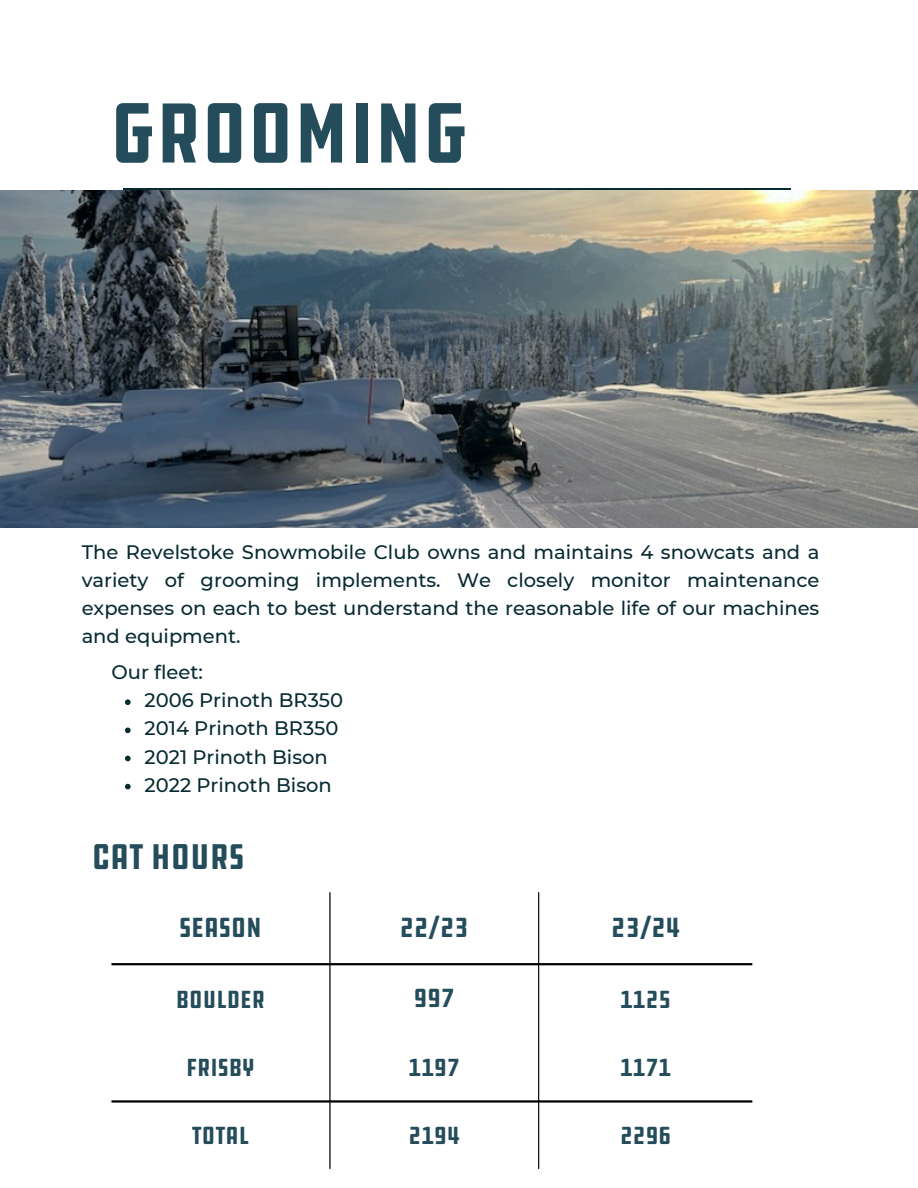
<style>
.page{position:relative;width:918px;height:1188px;background:#fff}
.page>*{position:absolute;margin:0;border:0;box-sizing:border-box;transform-origin:0 0}
.t1{font:condensed 87.45px "DDC Hardware";color:#244c5a}
.t2{font:condensed 36.75px "DDC Hardware";color:#244c5a}
.t3{font:condensed 28.5px "DDC Hardware";color:#244c5a}
.t4{font:condensed 27px "DDC Hardware";color:#244c5a}
.t5{font:condensed 25.5px "DDC Hardware";color:#244c5a}
.t6{font:500 19.5px/28.2px "Montserrat";color:#072b31;text-align:justify}
</style>
<div class="page">
<img style="left:0;top:190px;width:918px;height:338px">
<hr style="left:123px;top:188px;width:667px;height:1px;background:#072b31">
<hr style="left:329px;top:892px;width:2px;height:277px;background:#000">
<hr style="left:538px;top:892px;width:1px;height:277px;background:#000">
<hr style="left:112px;top:963px;width:640px;height:2px;background:#000">
<hr style="left:112px;top:1100px;width:640px;height:3px;background:#000">
<svg style="left:125px;top:699px;width:6px;height:6px"></svg>
<svg style="left:125px;top:728px;width:6px;height:5px"></svg>
<svg style="left:125px;top:756px;width:6px;height:5px"></svg>
<svg style="left:125px;top:784px;width:6px;height:5px"></svg>
<p class="t1" style="left:110px;top:78px;width:360px">GROOMING</p>
<p class="t6" style="left:82px;top:538px;width:739px">The Revelstoke Snowmobile Club owns and maintains 4 snowcats and a variety of grooming implements. We closely monitor maintenance expenses on each to best understand the reasonable life of our machines and equipment.</p>
<p class="t6" style="left:112px;top:658px;width:93px">Our fleet:</p>
<p class="t6" style="left:145px;top:686px;width:200px">2006 Prinoth BR350</p>
<p class="t6" style="left:145px;top:714px;width:195px">2014 Prinoth BR350</p>
<p class="t6" style="left:145px;top:742px;width:185px">2021 Prinoth Bison</p>
<p class="t6" style="left:145px;top:771px;width:189px">2022 Prinoth Bison</p>
<p class="t2" style="left:92px;top:833px;width:154px">CAT HOURS</p>
<h1 class="t3" style="left:179px;top:910px;width:84px">SEASON</h1>
<h3 class="t3" style="left:400px;top:910px;width:70px">22/23</h3>
<h3 class="t3" style="left:611px;top:910px;width:70px">23/24</h3>
<p class="t5" style="left:176px;top:983px;width:91px">BOULDER</p>
<p class="t4" style="left:414px;top:981px;width:42px">997</p>
<p class="t5" style="left:620px;top:983px;width:53px">1125</p>
<p class="t5" style="left:186px;top:1051px;width:70px">FRISBY</p>
<h2 class="t5" style="left:409px;top:1051px;width:53px">1197</h2>
<p class="t5" style="left:620px;top:1051px;width:53px">1171</p>
<p class="t5" style="left:192px;top:1119px;width:59px">TOTAL</p>
<p class="t5" style="left:409px;top:1119px;width:53px">2194</p>
<p class="t5" style="left:620px;top:1119px;width:53px">2296</p>
</div>
